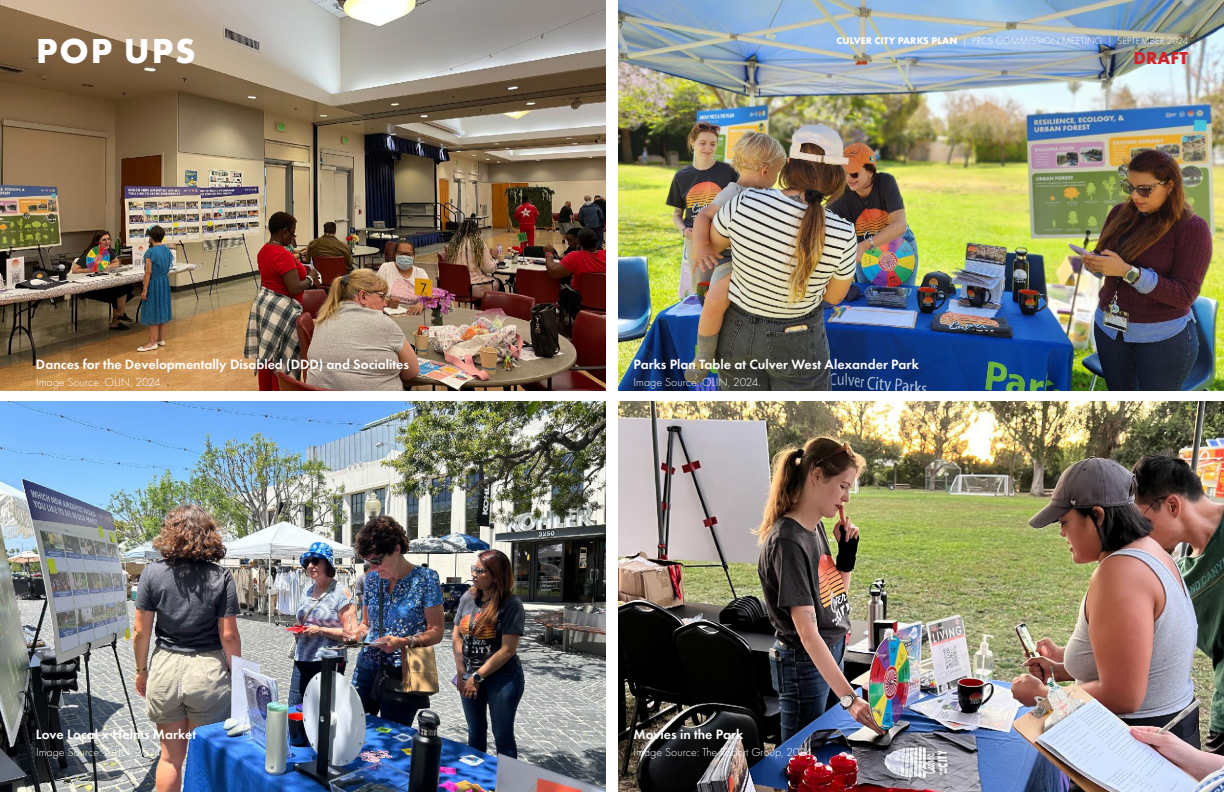
<style>
.page{position:relative;width:1224px;height:792px;background:#fff}
.page>*{position:absolute;margin:0;border:0;box-sizing:border-box;transform-origin:0 0}
.t1{font:700 36px "Futura PT";letter-spacing:.05em;color:#fff}
.t2{font:700 18px "Futura PT";letter-spacing:.01em;color:#d2232a}
.t3{font:600 14px "Futura PT";color:#fff}
.t4{font:300 12px "Futura PT";color:#fff}
.t5{font:300 10px "Futura PT";letter-spacing:.01em;color:#fff}
.s1{font-weight:700}
</style>
<div class="page">
<img style="left:0;top:0;width:606px;height:390px">
<img style="left:618px;top:0;width:606px;height:390px">
<img style="left:0;top:402px;width:606px;height:390px">
<img style="left:618px;top:402px;width:606px;height:390px">
<h1 class="t1" style="left:36px;top:28px;width:161px">POP UPS</h1>
<p class="t5" style="left:837px;top:35px;width:353px"><span class="s1">CULVER CITY PARKS PLAN</span> | PRCS COMMISSION MEETING | SEPTEMBER 2024</p>
<p class="t2" style="left:1133px;top:47px;width:56px">DRAFT</p>
<p class="t3" style="left:36px;top:356px;width:375px">Dances for the Developmentally Disabled (DDD) and Socialites</p>
<p class="t3" style="left:634px;top:356px;width:287px">Parks Plan Table at Culver West Alexander Park</p>
<p class="t4" style="left:36px;top:375px;width:129px">Image Source: OLIN, 2024.</p>
<p class="t4" style="left:634px;top:375px;width:129px">Image Source: OLIN, 2024.</p>
<p class="t3" style="left:36px;top:726px;width:162px">Love Local x Helms Market</p>
<p class="t3" style="left:634px;top:726px;width:111px">Movies in the Park</p>
<p class="t4" style="left:634px;top:745px;width:182px">Image Source: The Robert Group, 2024.</p>
<p class="t4" style="left:36px;top:745px;width:129px">Image Source: OLIN, 2024.</p>
</div>
